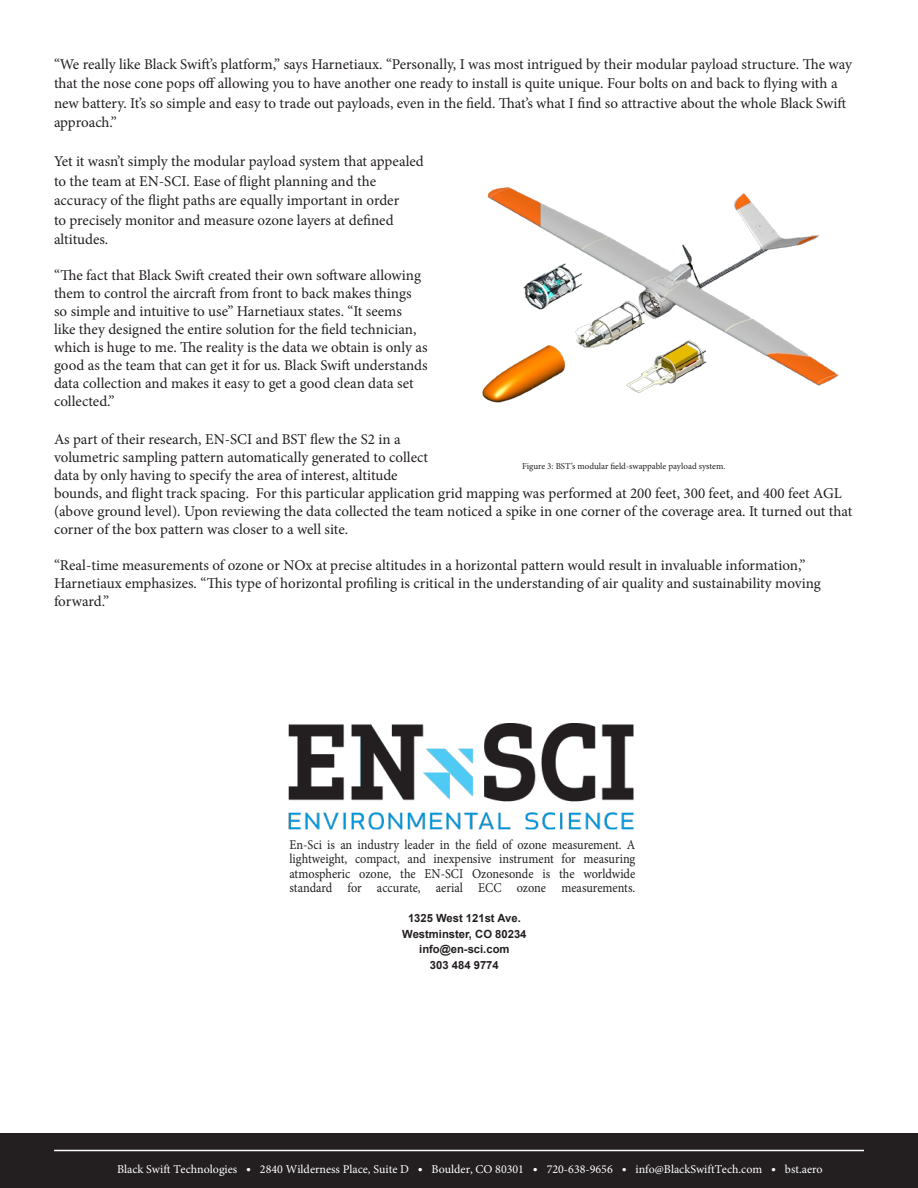
<style>
.page{position:relative;width:918px;height:1188px;background:#fff}
.page>*{position:absolute;margin:0;border:0;box-sizing:border-box;transform-origin:0 0}
.t1{font:15px/18px "Minion Pro";color:#231f20}
.t2{font:13.5px/14.5px "Minion Pro";color:#231f20;text-align:justify;scale:.91 1}
.t3{font:12px "Minion Pro";color:#fff}
.t4{font:700 11.25px "Arial";color:#231f20}
.t5{font:9px "Minion Pro";color:#231f20}
.s1{font-family:"Trebuchet MS"}
</style>
<div class="page">
<div style="left:0;top:1133px;width:918px;height:55px;background:#231f20"></div>
<hr style="left:54px;top:1150px;width:810px;height:1px;background:#fff">
<img style="left:482px;top:187px;width:357px;height:216px">
<img style="left:288px;top:724px;width:346px;height:105px">
<p class="t1" style="left:54px;top:54px;width:799px;line-height:19.5px">“We really like Black Swift’s platform,” says Harnetiaux. “Personally, I was most intrigued by their modular payload structure. The way that the nose cone pops off allowing you to have another one ready to install is quite unique. Four bolts on and back to flying with a new battery. It’s so simple and easy to trade out payloads, even in the field. That’s what I find so attractive about the whole Black Swift approach.”</p>
<p class="t1" style="left:54px;top:152px;width:371px;line-height:19.5px">Yet it wasn’t simply the modular payload system that appealed to the team at EN-SCI. Ease of flight planning and the accuracy of the flight paths are equally important in order<br>to precisely monitor and measure ozone layers at defined altitudes.</p>
<p class="t1" style="left:54px;top:266px;width:375px">“The fact that Black Swift created their own software allowing them to control the aircraft from front to back makes things so simple and intuitive to use” Harnetiaux states. “It seems<br>like they designed the entire solution for the field technician, which is huge to me. The reality is the data we obtain is only as good as the team that can get it for us. Black Swift understands data collection and makes it easy to get a good clean data set collected.”</p>
<p class="t1" style="left:54px;top:430px;width:800px">As part of their research, EN-SCI and BST flew the S2 in a<br>volumetric sampling pattern automatically generated to collect<br>data by only having to specify the area of interest, altitude<br>bounds, and flight track spacing. For this particular application grid mapping was performed at 200 feet, 300 feet, and 400 feet AGL (above ground level). Upon reviewing the data collected the team noticed a spike in one corner of the coverage area. It turned out that corner of the box pattern was closer to a well site.</p>
<p class="t1" style="left:54px;top:556px;width:768px">“Real-time measurements of ozone or NOx at precise altitudes in a horizontal pattern would result in invaluable information,”<br>Harnetiaux emphasizes. “This type of horizontal profiling is critical in the understanding of air quality and sustainability moving forward.”</p>
<p class="t5" style="left:522px;top:460px;width:205px">Figure 3: BST’s modular field-swappable payload system.</p>
<p class="t2" style="left:290px;top:837px;width:382px">En-Sci is an industry leader in the field of ozone measurement. A lightweight, compact, and inexpensive instrument for measuring atmospheric ozone, the EN-SCI Ozonesonde is the worldwide standard for accurate, aerial ECC ozone measurements.</p>
<p class="t4" style="left:408px;top:910px;width:114px">1325 West 121st Ave.</p>
<p class="t4" style="left:402px;top:926px;width:126px">Westminster, CO 80234</p>
<p class="t4" style="left:419px;top:942px;width:92px">info@en-sci.com</p>
<p class="t4" style="left:430px;top:958px;width:70px">303 484 9774</p>
<p class="t3" style="left:117px;top:1161px;width:707px">Black Swift Technologies <span class="s1">•</span> 2840 Wilderness Place, Suite D <span class="s1">•</span> Boulder, CO 80301 <span class="s1">•</span> 720-638-9656 <span class="s1">•</span> info@BlackSwiftTech.com <span class="s1">•</span> bst.aero</p>
</div>
